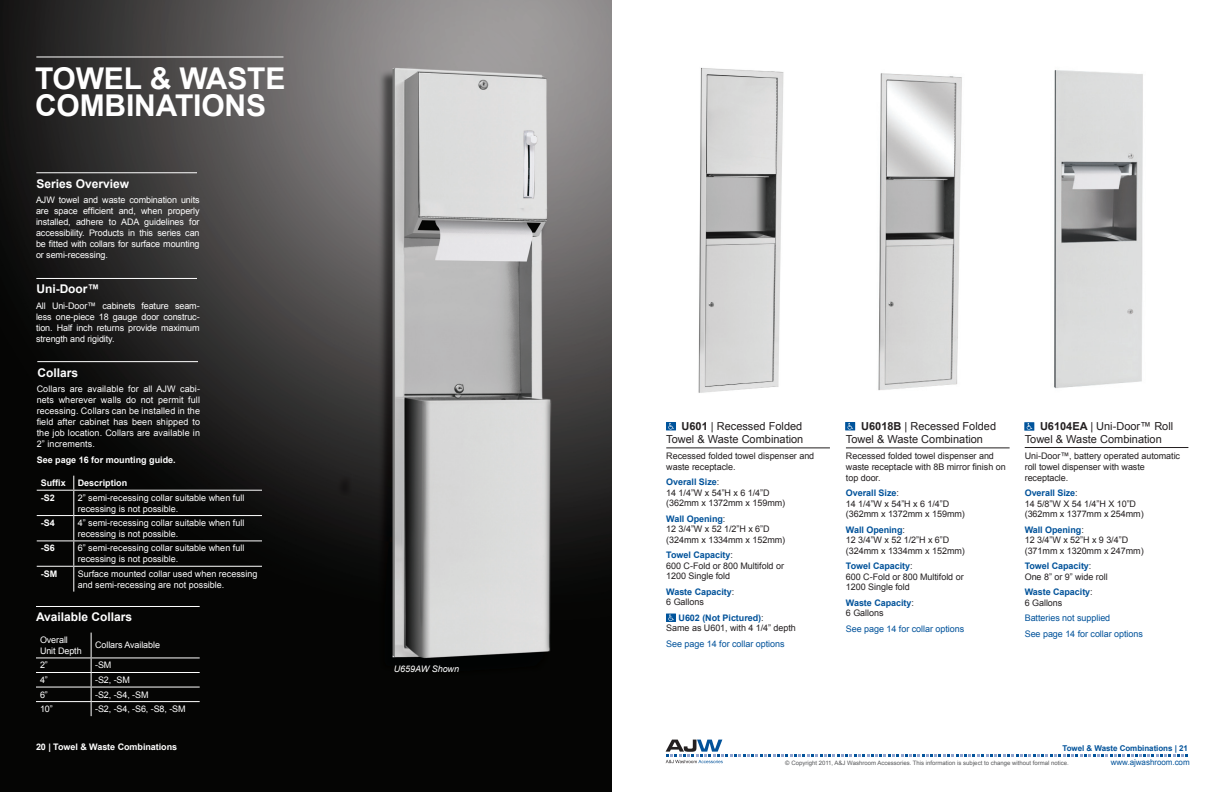
<style>
.page{position:relative;width:1224px;height:792px;background:#fff}
.page>*{position:absolute;margin:0;border:0;box-sizing:border-box;transform-origin:0 0}
.t1{font:700 30px "Arial";letter-spacing:-.005em;color:#fff}
.Landing_Page_Headers{font:700 12px "Arial";color:#fff}
.Product_Header{font:11px/13.2px "Arial";color:#231f20}
.t2{font:9px/11px "Arial";color:#fff}
.Spec_Copy{font:9px/10.5px "Arial";letter-spacing:-.005em;color:#231f20}
.Description{font:9px/11px "Arial";letter-spacing:-.005em;color:#231f20}
.Spec_Copy-2{font:9px "Arial";letter-spacing:-.005em;color:#01529a}
.Body_Copy{font:700 9px "Arial";color:#fff}
.Spec_Copy-3{font:700 9px/10.5px "Arial";letter-spacing:-.005em;color:#01529a}
.Spec_Copy-4{font:italic 9px "Arial";letter-spacing:-.005em;color:#fff}
.Body_Copy-2{font:700 8px "Arial";letter-spacing:-.005em;color:#01529a}
.t3{font:8px "Arial";letter-spacing:-.005em;color:#01529a}
.t4{font:6px "Arial";color:#57585a}
.s1{font-weight:700}
.s2{font-weight:700;color:#01529a}
.s3{font-weight:400;color:#231f20}
</style>
<div class="page">
<svg style="left:666px;top:740px;width:522px;height:23px"></svg>
<hr style="left:666px;top:448px;width:164px;height:1px;background:#231f20">
<hr style="left:846px;top:448px;width:164px;height:1px;background:#231f20">
<img style="left:698px;top:67px;width:86px;height:326px">
<img style="left:878px;top:73px;width:84px;height:318px">
<img style="left:0;top:0;width:612px;height:792px">
<hr style="left:37px;top:490px;width:37px;height:1px;background:#fff">
<hr style="left:74px;top:490px;width:188px;height:1px;background:#fff">
<hr style="left:37px;top:515px;width:37px;height:1px;background:#fff">
<hr style="left:74px;top:515px;width:188px;height:1px;background:#fff">
<hr style="left:37px;top:540px;width:37px;height:1px;background:#fff">
<hr style="left:74px;top:540px;width:188px;height:1px;background:#fff">
<hr style="left:37px;top:566px;width:37px;height:1px;background:#fff">
<hr style="left:74px;top:566px;width:188px;height:1px;background:#fff">
<svg style="left:73px;top:476px;width:1px;height:116px"></svg>
<hr style="left:37px;top:361px;width:161px;height:1px;background:#fff">
<hr style="left:36px;top:172px;width:161px;height:1px;background:#fff">
<hr style="left:36px;top:278px;width:161px;height:1px;background:#fff">
<img style="left:1054px;top:70px;width:89px;height:319px">
<hr style="left:1025px;top:447px;width:163px;height:1px;background:#231f20">
<hr style="left:36px;top:56px;width:247px;height:1px;background:#fff">
<div style="left:666px;top:422px;width:10px;height:8px;background:#00549c"></div>
<svg style="left:668px;top:423px;width:6px;height:7px"></svg>
<div style="left:666px;top:614px;width:10px;height:8px;background:#00549c"></div>
<svg style="left:668px;top:614px;width:6px;height:8px"></svg>
<svg style="left:845px;top:422px;width:10px;height:8px"></svg>
<svg style="left:848px;top:423px;width:5px;height:7px"></svg>
<div style="left:1024px;top:422px;width:10px;height:9px;background:#00549c"></div>
<svg style="left:1027px;top:423px;width:5px;height:8px"></svg>
<hr style="left:36px;top:606px;width:164px;height:1px;background:#fff">
<hr style="left:36px;top:657px;width:55px;height:1px;background:#fff">
<hr style="left:91px;top:657px;width:109px;height:1px;background:#fff">
<hr style="left:36px;top:672px;width:55px;height:1px;background:#fff">
<hr style="left:91px;top:672px;width:109px;height:1px;background:#fff">
<hr style="left:36px;top:687px;width:55px;height:1px;background:#fff">
<hr style="left:91px;top:687px;width:109px;height:1px;background:#fff">
<hr style="left:36px;top:701px;width:55px;height:1px;background:#fff">
<hr style="left:91px;top:701px;width:109px;height:1px;background:#fff">
<svg style="left:91px;top:633px;width:1px;height:83px"></svg>
<p class="t1" style="left:35px;top:58px;width:252px">TOWEL &amp; WASTE</p>
<p class="t1" style="left:35px;top:85px;width:233px">COMBINATIONS</p>
<p class="Landing_Page_Headers" style="left:36px;top:175px;width:94px">Series Overview</p>
<p class="t2" style="left:36px;top:195px;width:165px;text-align:justify">AJW towel and waste combination units are space efficient and, when properly installed, adhere to ADA guidelines for accessibility. Products in this series can be fitted with collars for surface mounting or semi-recessing.</p>
<p class="Landing_Page_Headers" style="left:36px;top:281px;width:65px">Uni-Door™</p>
<p class="t2" style="left:36px;top:301px;width:165px;text-align:justify">All Uni-Door™ cabinets feature seam&shy;less one-piece 18 gauge door construc&shy;tion. Half inch returns provide maximum strength and rigidity.</p>
<p class="Landing_Page_Headers" style="left:37px;top:364px;width:42px">Collars</p>
<p class="t2" style="left:37px;top:384px;width:165px;text-align:justify">Collars are available for all AJW cabi&shy;nets wherever walls do not permit full recessing. Collars can be installed in the field after cabinet has been shipped to the job location. Collars are available in 2” increments.</p>
<p class="Body_Copy" style="left:37px;top:453px;width:141px">See page 16 for mounting guide.</p>
<p class="Body_Copy" style="left:41px;top:477px;width:27px">Suffix</p>
<p class="Body_Copy" style="left:78px;top:477px;width:51px">Description</p>
<p class="Body_Copy" style="left:41px;top:492px;width:16px">-S2</p>
<p class="t2" style="left:78px;top:492px;width:168px">2” semi-recessing collar suitable when full recessing is not possible.</p>
<p class="Body_Copy" style="left:41px;top:517px;width:16px">-S4</p>
<p class="t2" style="left:78px;top:518px;width:168px">4” semi-recessing collar suitable when full recessing is not possible.</p>
<p class="Body_Copy" style="left:41px;top:542px;width:16px">-S6</p>
<p class="t2" style="left:78px;top:543px;width:168px">6” semi-recessing collar suitable when full recessing is not possible.</p>
<p class="Body_Copy" style="left:41px;top:568px;width:18px">-SM</p>
<p class="t2" style="left:78px;top:568px;width:181px">Surface mounted collar used when recessing and semi-recessing are not possible.</p>
<p class="Landing_Page_Headers" style="left:36px;top:609px;width:98px">Available Collars</p>
<p class="t2" style="left:40px;top:635px;width:43px">Overall<br>Unit Depth</p>
<p class="t2" style="left:95px;top:640px;width:66px">Collars Available</p>
<p class="t2" style="left:40px;top:660px;width:9px">2”</p>
<p class="t2" style="left:95px;top:660px;width:18px">-SM</p>
<p class="t2" style="left:40px;top:674px;width:9px">4”</p>
<p class="t2" style="left:95px;top:674px;width:36px">-S2, -SM</p>
<p class="t2" style="left:40px;top:689px;width:9px">6”</p>
<p class="t2" style="left:95px;top:689px;width:55px">-S2, -S4, -SM</p>
<p class="t2" style="left:40px;top:704px;width:14px">10”</p>
<p class="t2" style="left:95px;top:704px;width:92px">-S2, -S4, -S6, -S8, -SM</p>
<p class="Body_Copy" style="left:36px;top:741px;width:143px">20 | Towel &amp; Waste Combinations</p>
<p class="Spec_Copy-4" style="left:394px;top:663px;width:67px">U659AW Shown</p>
<p class="Product_Header" style="left:666px;top:420px;width:139px;text-align:right"><span class="s1">U601</span> | Recessed Folded<br>Towel &amp; Waste Combination</p>
<p class="Description" style="left:666px;top:450px;width:150px">Recessed folded towel dispenser and waste receptacle.</p>
<p class="Spec_Copy" style="left:666px;top:477px;width:120px"><span class="s2">Overall Size</span>:<br>14 1/4”W x 54”H x 6 1/4”D (362mm x 1372mm x 159mm)</p>
<p class="Spec_Copy" style="left:666px;top:514px;width:120px"><span class="s2">Wall Opening</span>:<br>12 3/4”W x 52 1/2”H x 6”D (324mm x 1334mm x 152mm)</p>
<p class="Spec_Copy" style="left:666px;top:550px;width:119px"><span class="s2">Towel Capacity</span>:<br>600 C-Fold or 800 Multifold or<br>1200 Single fold</p>
<p class="Spec_Copy-3" style="left:666px;top:587px;width:70px">Waste Capacity<span class="s3">:<br>6 Gallons</span></p>
<p class="Spec_Copy" style="left:666px;top:613px;width:131px;text-indent:12px"><span class="s2">U602 (Not Pictured)</span>:<br>Same as U601, with 4 1/4” depth</p>
<p class="Spec_Copy-2" style="left:666px;top:638px;width:120px">See page 14 for collar options</p>
<p class="Product_Header" style="left:846px;top:420px;width:152px;text-indent:15px"><span class="s1">U6018B</span> | Recessed Folded<br>Towel &amp; Waste Combination</p>
<p class="Description" style="left:846px;top:450px;width:161px">Recessed folded towel dispenser and waste receptacle with 8B mirror finish on top door.</p>
<p class="Spec_Copy" style="left:846px;top:488px;width:120px"><span class="s2">Overall Size</span>:<br>14 1/4”W x 54”H x 6 1/4”D (362mm x 1372mm x 159mm)</p>
<p class="Spec_Copy" style="left:846px;top:525px;width:120px"><span class="s2">Wall Opening</span>:<br>12 3/4”W x 52 1/2”H x 6”D (324mm x 1334mm x 152mm)</p>
<p class="Spec_Copy" style="left:846px;top:561px;width:119px"><span class="s2">Towel Capacity</span>:<br>600 C-Fold or 800 Multifold or<br>1200 Single fold</p>
<p class="Spec_Copy-3" style="left:846px;top:598px;width:70px">Waste Capacity<span class="s3">:<br>6 Gallons</span></p>
<p class="Spec_Copy-2" style="left:846px;top:623px;width:120px">See page 14 for collar options</p>
<p class="Product_Header" style="left:1025px;top:420px;width:150px;text-indent:15px"><span class="s1">U6104EA</span> | Uni-Door™ Roll<br>Towel &amp; Waste Combination</p>
<p class="Description" style="left:1025px;top:450px;width:157px">Uni-Door™, battery operated automatic roll towel dispenser with waste receptacle.</p>
<p class="Spec_Copy" style="left:1025px;top:488px;width:120px"><span class="s2">Overall Size</span>:<br>14 5/8”W X 54 1/4”H X 10”D (362mm x 1377mm x 254mm)</p>
<p class="Spec_Copy" style="left:1025px;top:524px;width:120px"><span class="s2">Wall Opening</span>:<br>12 3/4”W x 52”H x 9 3/4”D (371mm x 1320mm x 247mm)</p>
<p class="Spec_Copy" style="left:1025px;top:561px;width:85px"><span class="s2">Towel Capacity</span>:<br>One 8” or 9” wide roll</p>
<p class="Spec_Copy-3" style="left:1025px;top:587px;width:70px">Waste Capacity<span class="s3">:<br>6 Gallons</span></p>
<p class="Spec_Copy-2" style="left:1025px;top:612px;width:87px">Batteries not supplied</p>
<p class="Spec_Copy-2" style="left:1025px;top:628px;width:120px">See page 14 for collar options</p>
<p class="Body_Copy-2" style="left:1063px;top:743px;width:127px">Towel &amp; Waste Combinations | 21</p>
<p class="t4" style="left:785px;top:759px;width:285px">© Copyright 2011, A&amp;J Washroom Accessories. This information is subject to change without formal notice.</p>
<p class="t3" style="left:1111px;top:757px;width:80px">www.ajwashroom.com</p>
</div>
